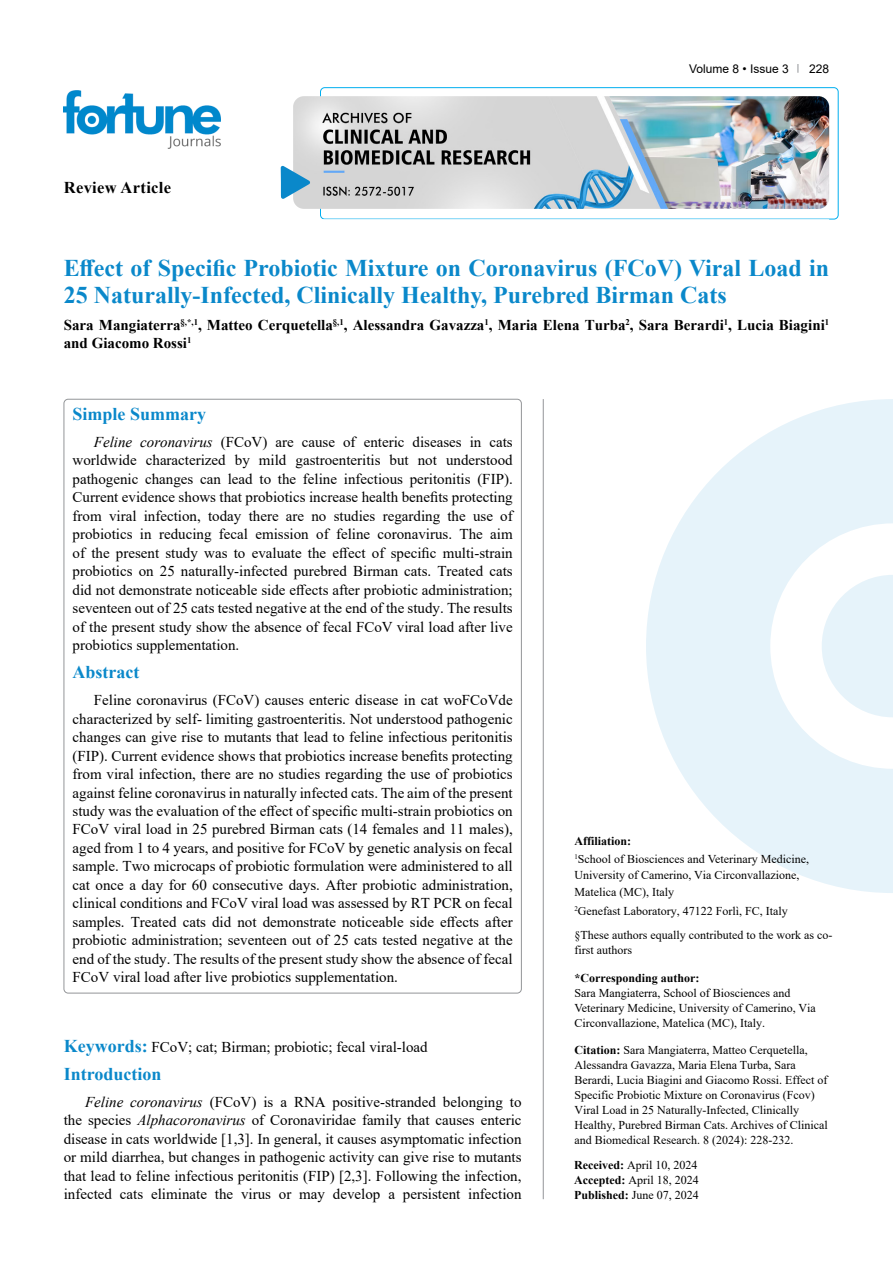
<style>
.page{position:relative;width:893px;height:1263px;background:#fff}
.page>*{position:absolute;margin:0;border:0;box-sizing:border-box;transform-origin:0 0}
.t1{font:700 24px/27px "Times New Roman";color:#0a88ca}
.t2{font:700 18px "Times New Roman";color:#0a88ca}
.t3{font:700 16.5px "Times New Roman";letter-spacing:.02em;color:#000}
.t4{font:15px/18.5px "Times New Roman";color:#000;text-align:justify}
.t5{font:700 15px/18.5px "Times New Roman";color:#000}
.t6{font:12px/15px "Times New Roman";color:#000}
.t7{font:700 12px "Times New Roman";color:#000}
.t8{font:12px "Arial";color:#000}
.s1{font-style:italic}
.s2{font-weight:700;font-size:18px;color:#0a88ca}
.s3{font-weight:700}
</style>
<div class="page">
<div style="left:320px;top:87px;width:518px;height:132px;border:1px solid #00aeef;border-radius:4px"></div>
<img style="left:64px;top:90px;width:157px;height:59px">
<img style="left:293px;top:96px;width:536px;height:113px">
<svg style="left:281px;top:166px;width:29px;height:33px"></svg>
<hr style="left:543px;top:399px;width:1px;height:800px;background:#939598">
<svg style="left:646px;top:399px;width:247px;height:494px;fill:#e6f3fa"></svg>
<svg style="left:822px;top:575px;width:71px;height:142px"></svg>
<p class="t3" style="left:64px;top:175px;width:109px">Review Article</p>
<p class="t8" style="left:689px;top:60px;width:101px">Volume 8 • Issue 3</p>
<p class="t8" style="left:809px;top:60px;width:22px">228</p>
<h1 class="t1" style="left:64px;top:254px;width:767px">Effect of Specific Probiotic Mixture on Coronavirus (FCoV) Viral Load in<br>25 Naturally-Infected, Clinically Healthy, Purebred Birman Cats</h1>
<p class="t5" style="left:64px;top:315px;width:767px">Sara Mangiaterra<sup>§,*,1</sup>, Matteo Cerquetella<sup>§,1</sup>, Alessandra Gavazza<sup>1</sup>, Maria Elena Turba<sup>2</sup>, Sara Berardi<sup>1</sup>, Lucia Biagini<sup>1 </sup>and Giacomo Rossi<sup>1</sup></p>
<p class="t2" style="left:73px;top:401px;width:135px">Simple Summary</p>
<p class="t4" style="left:73px;top:432px;width:442px;text-indent:21px"><span class="s1">Feline coronavirus</span> (FCoV) are cause of enteric diseases in cats worldwide characterized by mild gastroenteritis but not understood pathogenic changes can lead to the feline infectious peritonitis (FIP).<br>Current evidence shows that probiotics increase health benefits protecting from viral infection, today there are no studies regarding the use of probiotics in reducing fecal emission of feline coronavirus. The aim of the present study was to evaluate the effect of specific multi-strain probiotics on 25 naturally-infected purebred Birman cats. Treated cats did not demonstrate noticeable side effects after probiotic administration; seventeen out of 25 cats tested negative at the end of the study. The results of the present study show the absence of fecal FCoV viral load after live probiotics supplementation.</p>
<p class="t2" style="left:73px;top:659px;width:68px">Abstract</p>
<p class="t4" style="left:73px;top:690px;width:442px;text-indent:21px">Feline coronavirus (FCoV) causes enteric disease in cat woFCoVde characterized by self- limiting gastroenteritis. Not understood pathogenic changes can give rise to mutants that lead to feline infectious peritonitis (FIP). Current evidence shows that probiotics increase benefits protecting from viral infection, there are no studies regarding the use of probiotics against feline coronavirus in naturally infected cats. The aim of the present study was the evaluation of the effect of specific multi-strain probiotics on FCoV viral load in 25 purebred Birman cats (14 females and 11 males), aged from 1 to 4 years, and positive for FCoV by genetic analysis on fecal sample. Two microcaps of probiotic formulation were administered to all cat once a day for 60 consecutive days. After probiotic administration, clinical conditions and FCoV viral load was assessed by RT PCR on fecal samples. Treated cats did not demonstrate noticeable side effects after probiotic administration; seventeen out of 25 cats tested negative at the end of the study. The results of the present study show the absence of fecal FCoV viral load after live probiotics supplementation.</p>
<p class="t4" style="left:64px;top:1037px;width:365px"><span class="s2">Keywords:</span> FCoV; cat; Birman; probiotic; fecal viral-load</p>
<p class="t2" style="left:64px;top:1061px;width:99px">Introduction</p>
<p class="t4" style="left:64px;top:1092px;width:459px;text-indent:21px"><span class="s1">Feline coronavirus</span> (FCoV) is a RNA positive-stranded belonging to the species <span class="s1">Alphacoronavirus</span> of Coronaviridae family that causes enteric disease in cats worldwide [1,3]. In general, it causes asymptomatic infection or mild diarrhea, but changes in pathogenic activity can give rise to mutants that lead to feline infectious peritonitis (FIP) [2,3]. Following the infection, infected cats eliminate the virus or may develop a persistent infection</p>
<p class="t6" style="left:574px;top:832px;width:236px;line-height:18px"><span class="s3">Affiliation:<br></span><sup>1</sup>School of Biosciences and Veterinary Medicine,</p>
<p class="t6" style="left:574px;top:866px;width:227px;line-height:17px">University of Camerino, Via Circonvallazione,<br>Matelica (MC), Italy</p>
<p class="t6" style="left:574px;top:899px;width:259px;line-height:23.5px"><sup>2</sup>Genefast Laboratory, 47122 Forlì, FC, Italy<br>§These authors equally contributed to the work as co-</p>
<p class="t6" style="left:574px;top:942px;width:59px">first authors</p>
<p class="t7" style="left:574px;top:969px;width:127px">*Corresponding author:</p>
<p class="t6" style="left:574px;top:984px;width:243px">Sara Mangiaterra, School of Biosciences and<br>Veterinary Medicine, University of Camerino, Via<br>Circonvallazione, Matelica (MC), Italy.</p>
<p class="t6" style="left:574px;top:1042px;width:255px"><span class="s3">Citation:</span> Sara Mangiaterra, Matteo Cerquetella, Alessandra Gavazza, Maria Elena Turba, Sara Berardi, Lucia Biagini and Giacomo Rossi. Effect of Specific Probiotic Mixture on Coronavirus (Fcov)<br>Viral Load in 25 Naturally-Infected, Clinically Healthy, Purebred Birman Cats. Archives of Clinical and Biomedical Research. 8 (2024): 228-232.</p>
<p class="t6" style="left:574px;top:1157px;width:126px;text-align:justify"><span class="s3">Received:</span> April 10, 2024<br><span class="s3">Accepted:</span> April 18, 2024<br><span class="s3">Published:</span> June 07, 2024</p>
</div>
